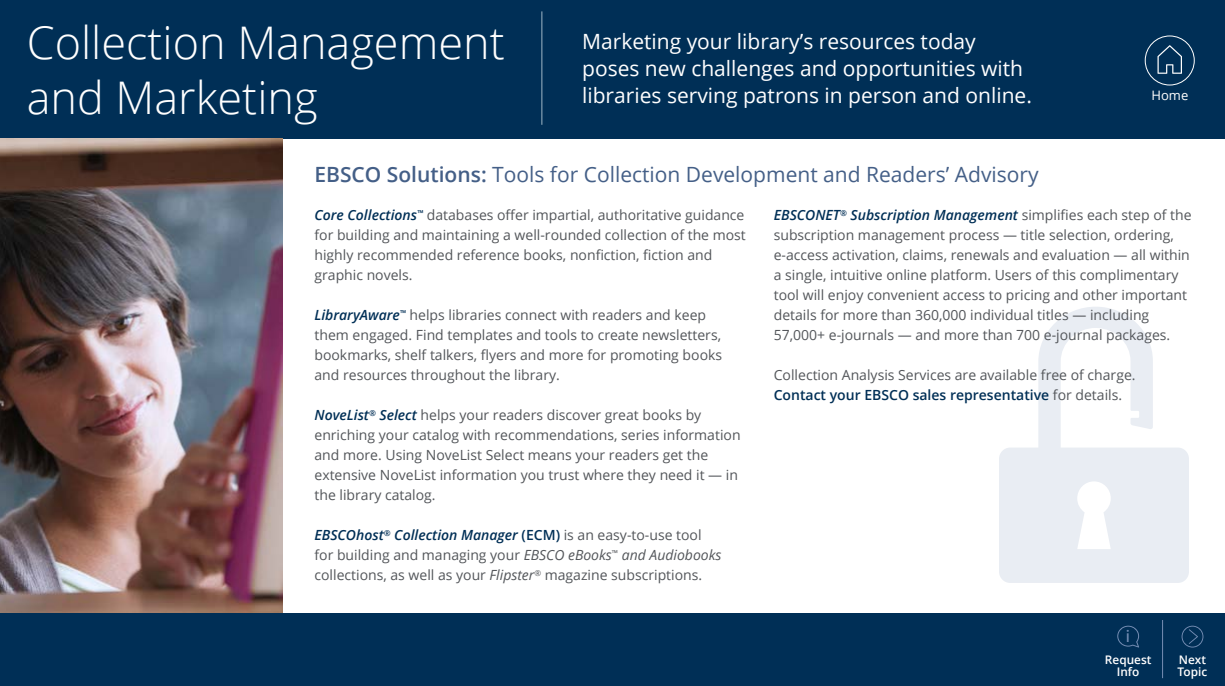
<style>
.page{position:relative;width:1225px;height:686px;background:#fff}
.page>*{position:absolute;margin:0;border:0;box-sizing:border-box;transform-origin:0 0}
.t1{font:300 45px/55px "Open Sans";color:#fff}
.t2{font:21px/27px "Open Sans";color:#fff}
.t3{font:21px "Open Sans";color:#445f87}
.t4{font:18px "Myriad Pro";color:#768eb4}
.t5{font:14px/20px "Open Sans";color:#53565a}
.t6{font:13px "Open Sans";color:#fff}
.t7{font:600 11.8px/12.7px "Open Sans";color:#fff}
.s1{font-weight:600}
.s2{font-weight:600;font-style:italic;color:#002f56}
.s3{font-weight:600;color:#002f56}
.s4{font-style:italic}
</style>
<div class="page">
<div style="left:0;top:613px;width:1225px;height:73px;background:#002f56"></div>
<svg style="left:999px;top:307px;width:190px;height:276px;fill:#e9edf3"></svg>
<svg style="left:1182px;top:626px;width:21px;height:22px"></svg>
<hr style="left:1162px;top:620px;width:1px;height:58px;background:#768eb4">
<svg style="left:1117px;top:626px;width:22px;height:22px"></svg>
<div style="left:0;top:0;width:1225px;height:139px;background:#002f56"></div>
<img style="left:0;top:139px;width:282px;height:474px">
<hr style="left:541px;top:11px;width:1px;height:114px;background:#a0b7c5">
<div style="left:1145px;top:35px;width:50px;height:51px;border:1px solid #fff;border-radius:50%"></div>
<svg style="left:1158px;top:45px;width:24px;height:29px"></svg>
<h1 class="t1" style="left:27px;top:14px;width:479px">Collection Management and Marketing</h1>
<h2 class="t2" style="left:582px;top:28px;width:451px">Marketing your library’s resources today poses new challenges and opportunities with libraries serving patrons in person and online.</h2>
<h2 class="t3" style="left:315px;top:160px;width:726px"><span class="s1">EBSCO Solutions:</span> Tools for Collection Development and Readers’ Advisory</h2>
<p class="t6" style="left:1152px;top:87px;width:38px">Home</p>
<p class="t5" style="left:314px;top:205px;width:433px"><span class="s2">Core Collections</span><sup>™</sup> databases offer impartial, authoritative guidance for building and maintaining a well-rounded collection of the most highly recommended reference books, nonfiction, fiction and graphic novels.</p>
<p class="t5" style="left:315px;top:305px;width:409px"><span class="s2">LibraryAware</span><sup>™</sup> helps libraries connect with readers and keep them engaged. Find templates and tools to create newsletters, bookmarks, shelf talkers, flyers and more for promoting books and resources throughout the library.</p>
<p class="t5" style="left:314px;top:405px;width:428px"><span class="s2">NoveList</span><sup>®</sup> <span class="s2">Select</span> helps your readers discover great books by enriching your catalog with recommendations, series information and more. Using NoveList Select means your readers get the extensive NoveList information you trust where they need it — in the library catalog.</p>
<p class="t5" style="left:314px;top:525px;width:409px"><span class="s2">EBSCOhost</span><sup>®</sup> <span class="s2">Collection Manager</span> <span class="s3">(ECM)</span> is an easy-to-use tool for building and managing your <span class="s4">EBSCO eBooks</span><sup>™</sup> <span class="s4">and Audiobooks </span>collections, as well as your <span class="s4">Flipster</span><sup>®</sup> magazine subscriptions.</p>
<p class="t5" style="left:774px;top:205px;width:419px"><span class="s2">EBSCONET</span><sup>®</sup> <span class="s2">Subscription Management</span> simplifies each step of the subscription management process — title selection, ordering, e-access activation, claims, renewals and evaluation — all within a single, intuitive online platform. Users of this complimentary tool will enjoy convenient access to pricing and other important details for more than 360,000 individual titles — including 57,000+ e-journals — and more than 700 e-journal packages.</p>
<p class="t5" style="left:774px;top:365px;width:363px">Collection Analysis Services are available free of charge.<br><span class="s3">Contact your EBSCO sales representative</span> for details.</p>
<p class="t4" style="left:1126px;top:624px;width:6px">i</p>
<p class="t7" style="left:1105px;top:653px;width:48px;text-align:center">Request<br>Info</p>
<p class="t7" style="left:1178px;top:653px;width:31px">Next<br>Topic</p>
</div>
